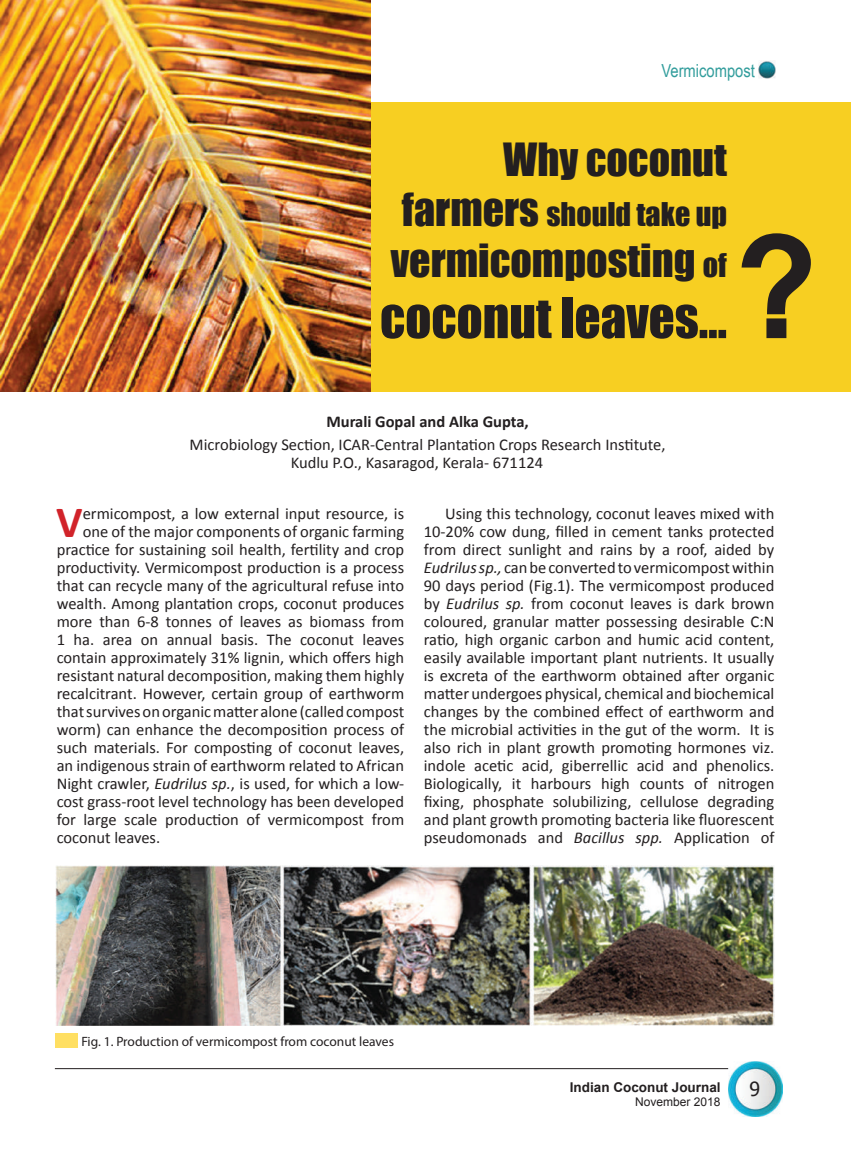
<style>
.page{position:relative;width:851px;height:1149px;background:#fff}
.page>*{position:absolute;margin:0;border:0;box-sizing:border-box;transform-origin:0 0}
.t1{font:700 142.35px "Kartika";color:#231f20}
.t2{font:51px "Impact";color:#231f20}
.t3{font:700 44.85px "Calibri";color:#d1232a}
.t4{font:42px "Impact";color:#231f20}
.t5{font:30px "Impact";color:#231f20}
.t6{font:19.5px "Tahoma";color:#231f20}
.t7{font:18px "Arial Narrow";color:#329d9c}
.t8{font:16.5px/18px "Calibri";color:#231f20;text-align:justify}
.t9{font:700 16.5px "Calibri";color:#231f20}
.t10{font:13.5px "Myriad Pro";color:#231f20}
.t11{font:700 13.5px "Arial";color:#231f20}
.t12{font:12px "Arial";color:#231f20}
.s1{font-size:42px}
.s2{font-size:30px}
.s3{font-style:italic}
</style>
<div class="page">
<img style="left:728px;top:1061px;width:54px;height:54px">
<hr style="left:55px;top:1067px;width:673px;height:1px;background:#231f20">
<img style="left:758px;top:61px;width:18px;height:18px">
<div style="left:293px;top:102px;width:557px;height:289px;background:#f7cf22"></div>
<img style="left:0;top:0;width:371px;height:391px">
<img style="left:56px;top:865px;width:718px;height:159px">
<div style="left:56px;top:1033px;width:22px;height:14px;background:#ffdf62"></div>
<p class="t7" style="left:661px;top:57px;width:95px">Vermicompost</p>
<h3 class="t4" style="left:503px;top:127px;width:225px">Why coconut</h3>
<h3 class="t5" style="left:402px;top:191px;width:326px"><span class="s1">farmers</span> should take up</h3>
<h3 class="t4" style="left:391px;top:228px;width:337px">vermicomposting <span class="s2">of</span></h3>
<h2 class="t2" style="left:380px;top:278px;width:348px">coconut leaves…</h2>
<h1 class="t1" style="left:735px;top:198px;width:83px">?</h1>
<p class="t9" style="left:326px;top:410px;width:204px">Murali Gopal and Alka Gupta,</p>
<p class="t8" style="left:291px;top:434px;width:376px;text-indent:-101px">Microbiology Section, ICAR-Central Plantation Crops Research Institute,<br>Kudlu P.O., Kasaragod, Kerala- 671124</p>
<h3 class="t3" style="left:56px;top:490px;width:28px">V</h3>
<p class="t8" style="left:83px;top:503px;width:323px">ermicompost, a low external input resource, is</p>
<p class="t8" style="left:83px;top:521px;width:323px">one of the major components of organic farming</p>
<p class="t8" style="left:57px;top:539px;width:349px">practice for sustaining soil health, fertility and crop</p>
<p class="t8" style="left:57px;top:557px;width:349px">productivity. Vermicompost production is a process</p>
<p class="t8" style="left:57px;top:575px;width:349px">that can recycle many of the agricultural refuse into</p>
<p class="t8" style="left:57px;top:593px;width:349px">wealth. Among plantation crops, coconut produces</p>
<p class="t8" style="left:57px;top:611px;width:349px">more than 6-8 tonnes of leaves as biomass from</p>
<p class="t8" style="left:57px;top:629px;width:349px">1 ha. area on annual basis. The coconut leaves</p>
<p class="t8" style="left:57px;top:647px;width:349px">contain approximately 31% lignin, which offers high</p>
<p class="t8" style="left:57px;top:665px;width:349px">resistant natural decomposition, making them highly</p>
<p class="t8" style="left:57px;top:683px;width:349px">recalcitrant. However, certain group of earthworm</p>
<p class="t8" style="left:57px;top:701px;width:349px">that survives on organic matter alone (called compost</p>
<p class="t8" style="left:57px;top:719px;width:349px">worm) can enhance the decomposition process of</p>
<p class="t8" style="left:57px;top:737px;width:349px">such materials. For composting of coconut leaves,</p>
<p class="t8" style="left:57px;top:755px;width:349px">an indigenous strain of earthworm related to African</p>
<p class="t8" style="left:57px;top:773px;width:349px">Night crawler, <span class="s3">Eudrilus sp.</span>, is used, for which a low-</p>
<p class="t8" style="left:57px;top:791px;width:349px">cost grass-root level technology has been developed</p>
<p class="t8" style="left:57px;top:809px;width:349px">for large scale production of vermicompost from</p>
<p class="t8" style="left:57px;top:827px;width:105px">coconut leaves.</p>
<p class="t8" style="left:424px;top:503px;width:352px;text-indent:21px">Using this technology, coconut leaves mixed with 10-20% cow dung, filled in cement tanks protected from direct sunlight and rains by a roof, aided by <span class="s3">Eudrilus sp.,</span> can be converted to vermicompost within 90 days period (Fig.1). The vermicompost produced by <span class="s3">Eudrilus sp.</span> from coconut leaves is dark brown coloured, granular matter possessing desirable C:N ratio, high organic carbon and humic acid content, easily available important plant nutrients. It usually is excreta of the earthworm obtained after organic matter undergoes physical, chemical and biochemical changes by the combined effect of earthworm and the microbial activities in the gut of the worm. It is also rich in plant growth promoting hormones viz. indole acetic acid, giberrellic acid and phenolics.<br>Biologically, it harbours high counts of nitrogen fixing, phosphate solubilizing, cellulose degrading and plant growth promoting bacteria like fluorescent pseudomonads and <span class="s3">Bacillus spp.</span> Application of</p>
<p class="t10" style="left:81px;top:1033px;width:314px">Fig. 1. Production of vermicompost from coconut leaves</p>
<p class="t11" style="left:569px;top:1078px;width:152px">Indian Coconut Journal</p>
<p class="t12" style="left:635px;top:1093px;width:87px">November 2018</p>
<p class="t6" style="left:749px;top:1075px;width:12px">9</p>
</div>
